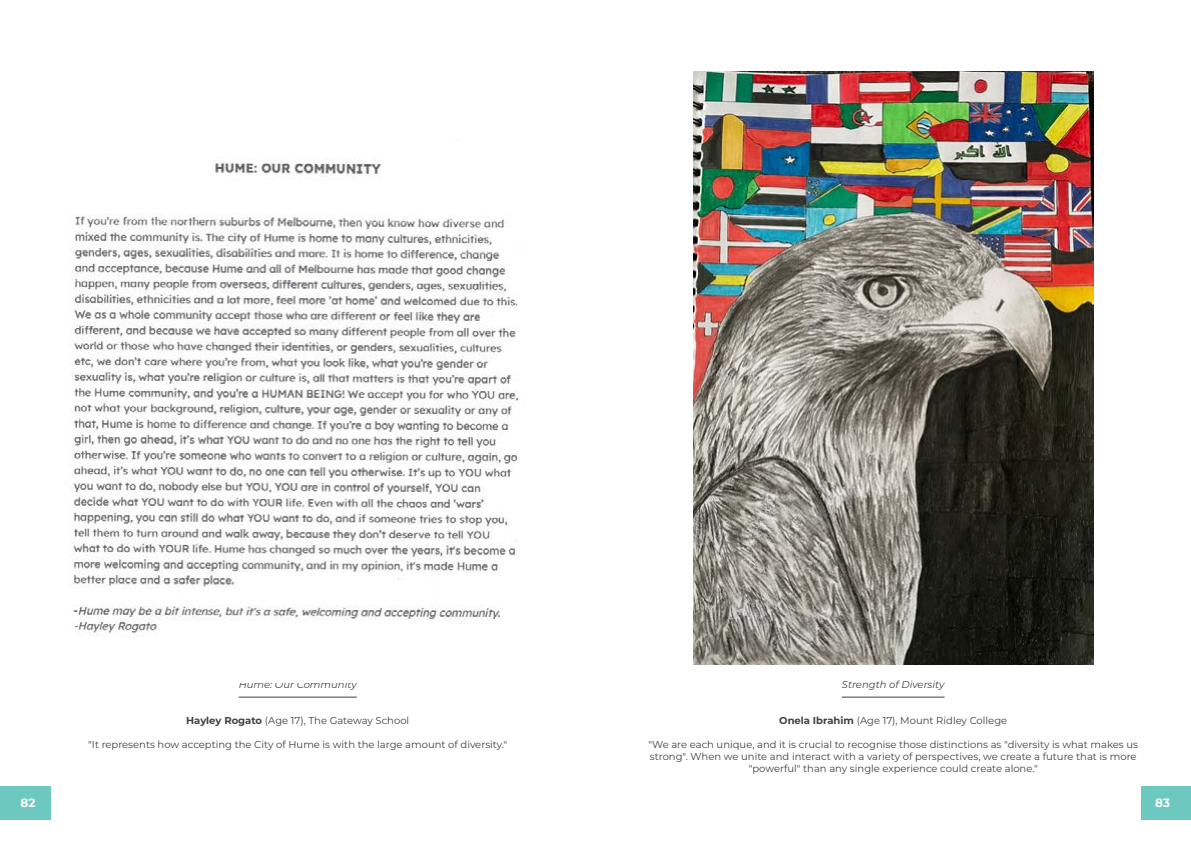
<style>
.page{position:relative;width:1191px;height:842px;background:#fff}
.page>*{position:absolute;margin:0;border:0;box-sizing:border-box;transform-origin:0 0}
.t1{font:700 12px "Montserrat";color:#fff}
.t2{font:10px/12px "Montserrat";color:#414042;text-align:center}
.t3{font:italic 10px "Montserrat";color:#414042}
.s1{font-weight:700}
</style>
<div class="page">
<div style="left:1141px;top:786px;width:50px;height:33px;background:#6dc8bf"></div>
<div style="left:0;top:786px;width:50px;height:33px;background:#6dc8bf"></div>
<hr style="left:239px;top:697px;width:118px;height:1px;background:#414042">
<img style="left:69px;top:159px;width:449px;height:477px">
<hr style="left:842px;top:697px;width:102px;height:1px;background:#414042">
<img style="left:693px;top:72px;width:400px;height:593px">
<p class="t3" style="left:239px;top:678px;width:120px">Hume: Our Community</p>
<p class="t2" style="left:186px;top:714px;width:225px"><span class="s1">Hayley Rogato</span> (Age 17), The Gateway School</p>
<p class="t2" style="left:88px;top:738px;width:420px">"It represents how accepting the City of Hume is with the large amount of diversity."</p>
<p class="t3" style="left:842px;top:678px;width:104px">Strength of Diversity</p>
<p class="t2" style="left:779px;top:714px;width:229px"><span class="s1">Onela Ibrahim</span> (Age 17), Mount Ridley College</p>
<p class="t2" style="left:648px;top:738px;width:491px">"We are each unique, and it is crucial to recognise those distinctions as "diversity is what makes us strong". When we unite and interact with a variety of perspectives, we create a future that is more "powerful" than any single experience could create alone."</p>
<p class="t1" style="left:21px;top:794px;width:17px">82</p>
<p class="t1" style="left:1155px;top:794px;width:17px">83</p>
</div>
